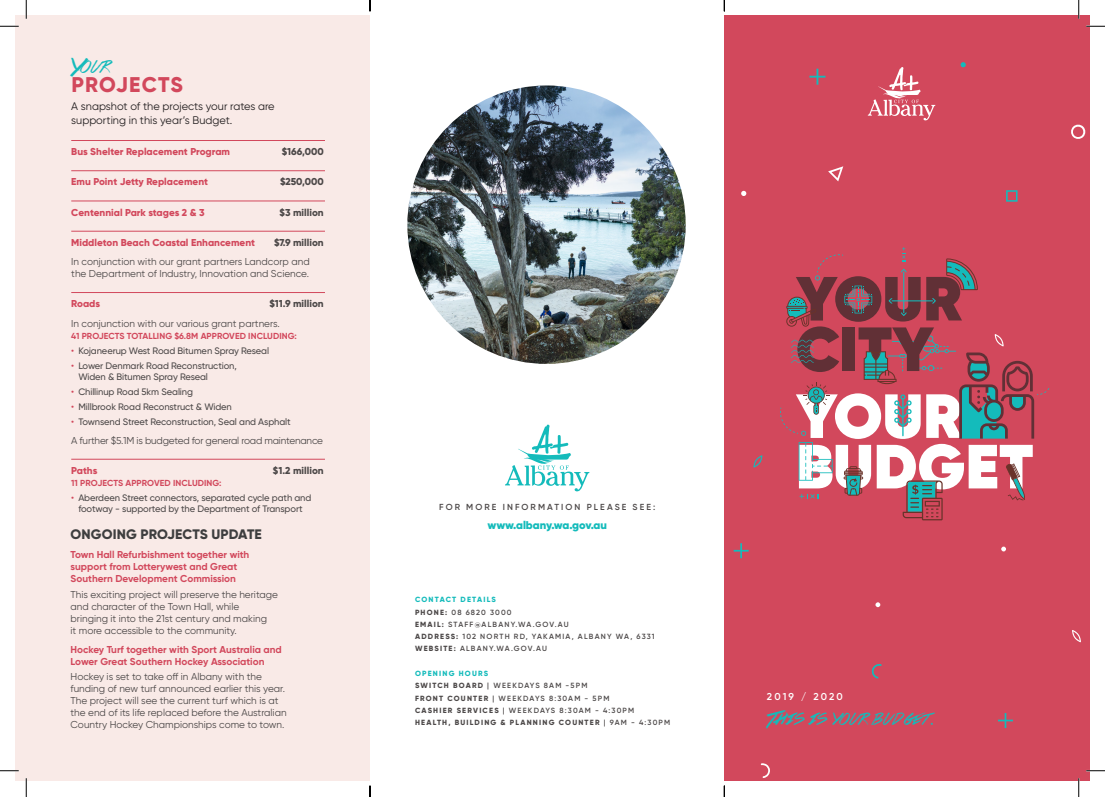
<style>
.page{position:relative;width:1105px;height:797px;background:#fff}
.page>*{position:absolute;margin:0;border:0;box-sizing:border-box;transform-origin:0 0}
.t1{font:800 21.25px "Gilroy";letter-spacing:.05em;color:#d2485c}
.t2{font:18.5px "Colors Of Autumn";color:#14bbbb}
.t3{font:17.75px "Colors Of Autumn";color:#14bbbb}
.t4{font:800 13.75px "Gilroy";letter-spacing:.01em;color:#3e3e3f}
.t5{font:900 11.25px "Gilroy";color:#14bbbb}
.t6{font:11px/14px "Gilroy";color:#231f20}
.t7{font:10px/12px "Gilroy";color:#4c4848}
.t8{font:700 10px/12px "Gilroy";color:#d2485c}
.t9{font:800 10px "Gilroy";color:#d2485c}
.t10{font:800 10px "Gilroy";color:#4c4848}
.t11{font:10px "Gilroy";letter-spacing:-.02em;color:#4c4848}
.t12{font:600 10px "Gilroy";letter-spacing:.215em;color:#fff}
.t13{font:500 9.38px/11.2px "Gilroy";letter-spacing:-.01em;color:#4c4848}
.t14{font:700 8.75px "Gilroy";letter-spacing:.01em;color:#d2485c}
.t15{font:600 8.75px "Gilroy";letter-spacing:.235em;color:#4c4848}
.t16{font:800 7.5px/12.2px "Gilroy";letter-spacing:.16em;color:#4c4848}
.t17{font:600 7.5px/12.2px "Gilroy";letter-spacing:.16em;color:#4c4848}
.s1{color:#d2485c}
.s2{font-weight:800;color:#14bbbb}
.s3{font-weight:800}
.s4{color:#14bbbb}
.s5{font-weight:600}
</style>
<div class="page">
<div style="left:724px;top:16px;width:365px;height:765px;background:#d2485c"></div>
<svg style="left:1006px;top:190px;width:11px;height:12px"></svg>
<svg style="left:741px;top:191px;width:5px;height:5px"></svg>
<svg style="left:961px;top:62px;width:5px;height:5px"></svg>
<svg style="left:828px;top:166px;width:15px;height:15px"></svg>
<svg style="left:1071px;top:124px;width:15px;height:15px"></svg>
<svg style="left:809px;top:69px;width:16px;height:16px"></svg>
<svg style="left:875px;top:602px;width:5px;height:5px"></svg>
<svg style="left:1001px;top:546px;width:5px;height:5px"></svg>
<svg style="left:998px;top:713px;width:15px;height:15px"></svg>
<svg style="left:734px;top:543px;width:15px;height:15px"></svg>
<svg style="left:753px;top:455px;width:9px;height:12px"></svg>
<svg style="left:1072px;top:630px;width:9px;height:12px"></svg>
<svg style="left:780px;top:247px;width:269px;height:273px"></svg>
<svg style="left:761px;top:763px;width:9px;height:15px"></svg>
<svg style="left:871px;top:664px;width:11px;height:14px"></svg>
<div style="left:16px;top:16px;width:354px;height:765px;background:#f9eae7"></div>
<svg style="left:505px;top:424px;width:84px;height:67px"></svg>
<svg style="left:868px;top:67px;width:67px;height:53px"></svg>
<hr style="left:71px;top:140px;width:254px;height:1px;background:#d2485c">
<hr style="left:71px;top:170px;width:254px;height:1px;background:#d2485c">
<hr style="left:71px;top:200px;width:254px;height:1px;background:#d2485c">
<hr style="left:71px;top:231px;width:254px;height:1px;background:#d2485c">
<hr style="left:71px;top:292px;width:254px;height:1px;background:#d2485c">
<hr style="left:71px;top:459px;width:254px;height:1px;background:#d2485c">
<img style="left:407px;top:85px;width:279px;height:279px;border-radius:139px">
<svg style="left:0;top:25px;width:19px;height:2px"></svg>
<svg style="left:1086px;top:25px;width:19px;height:2px"></svg>
<svg style="left:0;top:770px;width:19px;height:1px"></svg>
<svg style="left:1086px;top:770px;width:19px;height:1px"></svg>
<svg style="left:25px;top:0;width:2px;height:19px"></svg>
<svg style="left:25px;top:778px;width:2px;height:19px"></svg>
<svg style="left:1078px;top:0;width:1px;height:19px"></svg>
<svg style="left:1078px;top:778px;width:1px;height:19px"></svg>
<svg style="left:369px;top:0;width:2px;height:11px"></svg>
<svg style="left:369px;top:785px;width:2px;height:12px"></svg>
<svg style="left:724px;top:785px;width:1px;height:12px"></svg>
<h2 class="t2" style="left:71px;top:57px;width:43px">Your</h2>
<h1 class="t1" style="left:71px;top:72px;width:113px">PROJECTS</h1>
<p class="t6" style="left:71px;top:99px;width:205px">A snapshot of the projects your rates are supporting in this year’s Budget.</p>
<p class="t9" style="left:71px;top:145px;width:160px">Bus Shelter Replacement Program</p>
<p class="t10" style="left:282px;top:145px;width:44px">$166,000</p>
<p class="t9" style="left:71px;top:175px;width:138px">Emu Point Jetty Replacement</p>
<p class="t10" style="left:280px;top:175px;width:45px">$250,000</p>
<p class="t9" style="left:71px;top:206px;width:135px">Centennial Park stages 2 &amp; 3</p>
<p class="t10" style="left:280px;top:206px;width:46px">$3 million</p>
<p class="t9" style="left:71px;top:236px;width:185px">Middleton Beach Coastal Enhancement</p>
<p class="t10" style="left:274px;top:236px;width:51px">$7.9 million</p>
<p class="t7" style="left:71px;top:255px;width:240px">In conjunction with our grant partners Landcorp and the Department of Industry, Innovation and Science.</p>
<p class="t9" style="left:71px;top:297px;width:30px">Roads</p>
<p class="t10" style="left:269px;top:297px;width:56px">$11.9 million</p>
<p class="t7" style="left:71px;top:317px;width:210px">In conjunction with our various grant partners.</p>
<p class="t14" style="left:71px;top:331px;width:227px">41 PROJECTS TOTALLING $6.8M APPROVED INCLUDING:</p>
<p class="t13" style="left:71px;top:345px;width:199px"><span class="s1">•</span> Kojaneerup West Road Bitumen Spray Reseal</p>
<p class="t13" style="left:78px;top:360px;width:160px;text-indent:-7px"><span class="s1">•</span> Lower Denmark Road Reconstruction,<br>Widen &amp; Bitumen Spray Reseal</p>
<p class="t13" style="left:71px;top:386px;width:123px"><span class="s1">•</span> Chillinup Road 5km Sealing</p>
<p class="t13" style="left:71px;top:401px;width:162px"><span class="s1">•</span> Millbrook Road Reconstruct &amp; Widen</p>
<p class="t13" style="left:71px;top:415px;width:221px"><span class="s1">•</span> Townsend Street Reconstruction, Seal and Asphalt</p>
<p class="t11" style="left:71px;top:434px;width:253px">A further $5.1M is budgeted for general road maintenance</p>
<p class="t9" style="left:71px;top:464px;width:28px">Paths</p>
<p class="t10" style="left:273px;top:464px;width:52px">$1.2 million</p>
<p class="t14" style="left:71px;top:478px;width:152px">11 PROJECTS APPROVED INCLUDING:</p>
<p class="t13" style="left:71px;top:492px;width:242px;text-align:center"><span class="s1">•</span> Aberdeen Street connectors, separated cycle path and footway - supported by the Department of Transport</p>
<h3 class="t4" style="left:71px;top:525px;width:193px">ONGOING PROJECTS UPDATE</h3>
<p class="t8" style="left:71px;top:548px;width:180px">Town Hall Refurbishment together with support from Lotterywest and Great<br>Southern Development Commission</p>
<p class="t7" style="left:71px;top:588px;width:209px">This exciting project will preserve the heritage and character of the Town Hall, while bringing it into the 21st century and making<br>it more accessible to the community.</p>
<p class="t8" style="left:71px;top:643px;width:213px">Hockey Turf together with Sport Australia and<br>Lower Great Southern Hockey Association</p>
<p class="t7" style="left:71px;top:670px;width:218px">Hockey is set to take off in Albany with the funding of new turf announced earlier this year.<br>The project will see the current turf which is at the end of its life replaced before the Australian Country Hockey Championships come to town.</p>
<p class="t15" style="left:439px;top:501px;width:218px">FOR MORE INFORMATION PLEASE SEE:</p>
<p class="t5" style="left:487px;top:517px;width:121px">www.albany.wa.gov.au</p>
<p class="t17" style="left:415px;top:593px;width:241px"><span class="s2">CONTACT DETAILS<br></span><span class="s3">PHONE:</span> 08 6820 3000<br><span class="s3">EMAIL:</span> STAFF@ALBANY.WA.GOV.AU<br><span class="s3">ADDRESS:</span> 102 NORTH RD, YAKAMIA, ALBANY WA, 6331<br><span class="s3">WEBSITE:</span> ALBANY.WA.GOV.AU</p>
<p class="t16" style="left:415px;top:667px;width:257px"><span class="s4">OPENING HOURS<br></span>SWITCH BOARD <span class="s5">| WEEKDAYS 8AM -5PM<br></span>FRONT COUNTER <span class="s5">| WEEKDAYS 8:30AM - 5PM<br></span>CASHIER SERVICES <span class="s5">| WEEKDAYS 8:30AM - 4:30PM </span>HEALTH, BUILDING &amp; PLANNING COUNTER <span class="s5">| 9AM - 4:30PM</span></p>
<p class="t12" style="left:767px;top:690px;width:78px">2019 / 2020</p>
<h3 class="t3" style="left:766px;top:709px;width:170px">This is your budget.</h3>
</div>
